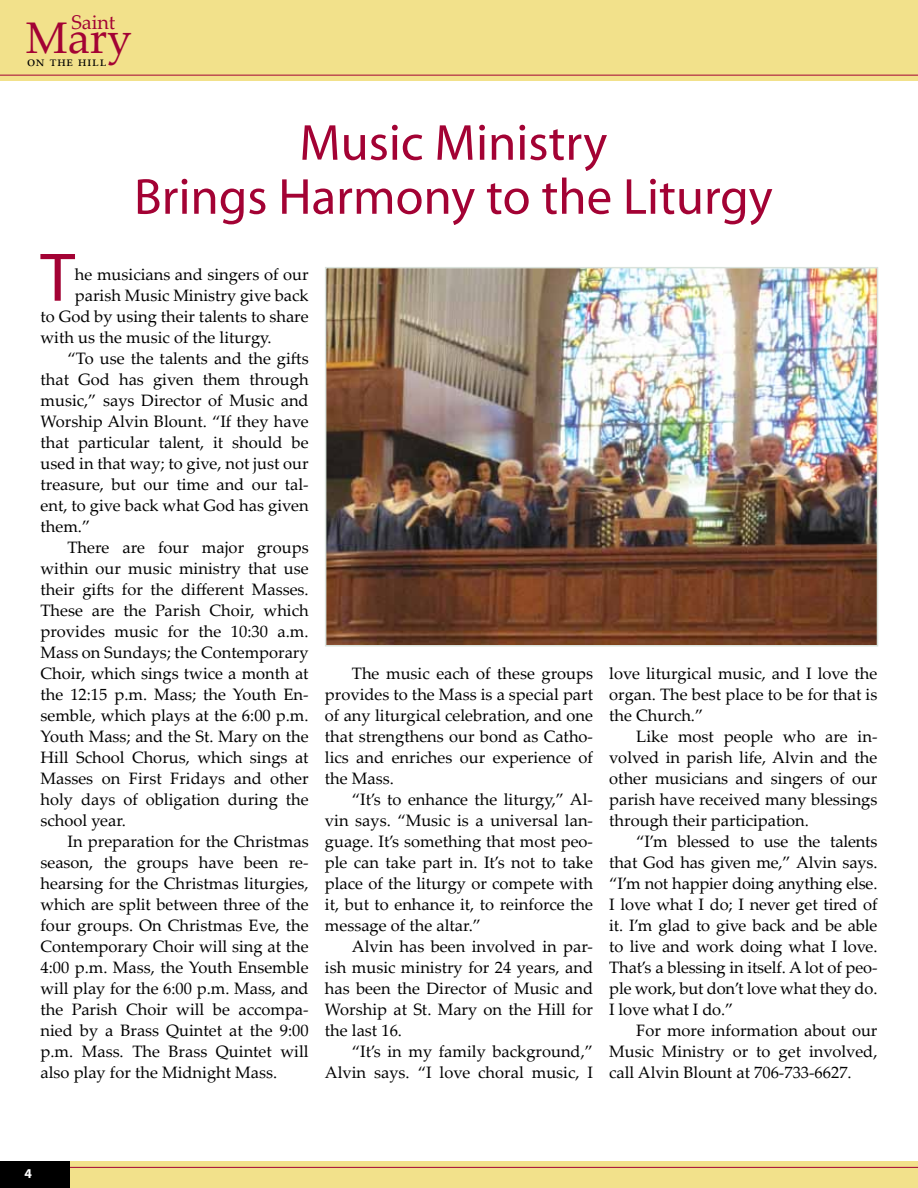
<style>
.page{position:relative;width:918px;height:1188px;background:#fff}
.page>*{position:absolute;margin:0;border:0;box-sizing:border-box;transform-origin:0 0}
.t1{font:69.3px "Myriad";color:#a30234}
.t2{font:51px/54px "Myriad";color:#a30234;text-align:center}
.t3{font:44.25px "Palatino Linotype";color:#a30234}
.t4{font:19.8px "Palatino Linotype";color:#a30234}
.t5{font:16.5px/21px "Palatino Linotype";color:#000;text-align:justify}
.t6{font:14.25px "Palatino Linotype";color:#000}
.t7{font:700 13.5px "Myriad";color:#fff}
</style>
<div class="page">
<div style="left:0;top:1161px;width:918px;height:27px;background:#f2e18b"></div>
<hr style="left:0;top:1167px;width:918px;height:1px;background:#a30234">
<div style="left:0;top:1161px;width:70px;height:27px;background:#000"></div>
<div style="left:0;top:0;width:918px;height:81px;background:#f2e18b"></div>
<hr style="left:0;top:75px;width:918px;height:1px;background:#a30234">
<img style="left:328px;top:270px;width:547px;height:373px">
<div style="left:325px;top:267px;width:553px;height:379px;border:2px solid #d9e2db"></div>
<p class="t4" style="left:71px;top:8px;width:46px">Saint</p>
<p class="t6" style="left:27px;top:51px;width:81px">on the hill</p>
<h3 class="t3" style="left:26px;top:7px;width:108px">Mary</h3>
<h2 class="t2" style="left:134px;top:118px;width:640px">Music Ministry<br>Brings Harmony to the Liturgy</h2>
<h1 class="t1" style="left:40px;top:243px;width:36px">T</h1>
<p class="t5" style="left:75px;top:263px;width:235px">he musicians and singers of our</p>
<p class="t5" style="left:75px;top:284px;width:235px">parish Music Ministry give back</p>
<p class="t5" style="left:40px;top:305px;width:270px">to God by using their talents to share</p>
<p class="t5" style="left:40px;top:326px;width:233px">with us the music of the liturgy.</p>
<p class="t5" style="left:67px;top:347px;width:243px">“To use the talents and the gifts</p>
<p class="t5" style="left:40px;top:368px;width:270px">that God has given them through</p>
<p class="t5" style="left:40px;top:389px;width:270px">music,” says Director of Music and</p>
<p class="t5" style="left:40px;top:410px;width:270px">Worship Alvin Blount. “If they have</p>
<p class="t5" style="left:40px;top:431px;width:270px">that particular talent, it should be</p>
<p class="t5" style="left:40px;top:452px;width:270px">used in that way; to give, not just our</p>
<p class="t5" style="left:40px;top:473px;width:270px">treasure, but our time and our tal-</p>
<p class="t5" style="left:40px;top:494px;width:270px">ent, to give back what God has given</p>
<p class="t5" style="left:40px;top:515px;width:51px">them.”</p>
<p class="t5" style="left:67px;top:536px;width:243px">There are four major groups</p>
<p class="t5" style="left:40px;top:557px;width:270px">within our music ministry that use</p>
<p class="t5" style="left:40px;top:578px;width:270px">their gifts for the different Masses.</p>
<p class="t5" style="left:40px;top:599px;width:270px">These are the Parish Choir, which</p>
<p class="t5" style="left:40px;top:620px;width:270px">provides music for the 10:30 a.m.</p>
<p class="t5" style="left:40px;top:641px;width:270px">Mass on Sundays; the Contemporary</p>
<p class="t5" style="left:40px;top:662px;width:270px">Choir, which sings twice a month at</p>
<p class="t5" style="left:40px;top:683px;width:270px">the 12:15 p.m. Mass; the Youth En-</p>
<p class="t5" style="left:40px;top:704px;width:270px">semble, which plays at the 6:00 p.m.</p>
<p class="t5" style="left:40px;top:725px;width:270px">Youth Mass; and the St. Mary on the</p>
<p class="t5" style="left:40px;top:746px;width:270px">Hill School Chorus, which sings at</p>
<p class="t5" style="left:40px;top:767px;width:270px">Masses on First Fridays and other</p>
<p class="t5" style="left:40px;top:788px;width:270px">holy days of obligation during the</p>
<p class="t5" style="left:40px;top:809px;width:87px">school year.</p>
<p class="t5" style="left:67px;top:830px;width:243px">In preparation for the Christmas</p>
<p class="t5" style="left:40px;top:851px;width:270px">season, the groups have been re-</p>
<p class="t5" style="left:40px;top:872px;width:270px">hearsing for the Christmas liturgies,</p>
<p class="t5" style="left:40px;top:893px;width:270px">which are split between three of the</p>
<p class="t5" style="left:40px;top:914px;width:270px">four groups. On Christmas Eve, the</p>
<p class="t5" style="left:40px;top:935px;width:270px">Contemporary Choir will sing at the</p>
<p class="t5" style="left:40px;top:956px;width:270px">4:00 p.m. Mass, the Youth Ensemble</p>
<p class="t5" style="left:40px;top:977px;width:270px">will play for the 6:00 p.m. Mass, and</p>
<p class="t5" style="left:40px;top:998px;width:270px">the Parish Choir will be accompa-</p>
<p class="t5" style="left:40px;top:1019px;width:270px">nied by a Brass Quintet at the 9:00</p>
<p class="t5" style="left:40px;top:1040px;width:270px">p.m. Mass. The Brass Quintet will</p>
<p class="t5" style="left:40px;top:1061px;width:238px">also play for the Midnight Mass.</p>
<p class="t5" style="left:325px;top:662px;width:270px;text-indent:27px">The music each of these groups provides to the Mass is a special part of any liturgical celebration, and one that strengthens our bond as Catho&shy;lics and enriches our experience of the Mass.</p>
<p class="t5" style="left:325px;top:788px;width:270px;text-indent:27px">“It’s to enhance the liturgy,” Al&shy;vin says. “Music is a universal lan&shy;guage. It’s something that most peo&shy;ple can take part in. It’s not to take place of the liturgy or compete with it, but to enhance it, to reinforce the message of the altar.”</p>
<p class="t5" style="left:325px;top:935px;width:270px;text-indent:27px">Alvin has been involved in par&shy;ish music ministry for 24 years, and has been the Director of Music and Worship at St. Mary on the Hill for the last 16.</p>
<p class="t5" style="left:325px;top:1040px;width:270px;text-align:right">“It’s in my family background,”<br>Alvin says. “I love choral music, I</p>
<p class="t5" style="left:609px;top:662px;width:270px">love liturgical music, and I love the organ. The best place to be for that is the Church.”</p>
<p class="t5" style="left:609px;top:725px;width:270px;text-indent:27px">Like most people who are in&shy;volved in parish life, Alvin and the other musicians and singers of our parish have received many blessings through their participation.</p>
<p class="t5" style="left:609px;top:830px;width:270px;text-indent:27px">“I’m blessed to use the talents that God has given me,” Alvin says. “I’m not happier doing anything else.<br>I love what I do; I never get tired of it. I’m glad to give back and be able to live and work doing what I love.<br>That’s a blessing in itself. A lot of peo&shy;ple work, but don’t love what they do.<br>I love what I do.”</p>
<p class="t5" style="left:609px;top:1019px;width:270px;text-indent:27px">For more information about our Music Ministry or to get involved, call Alvin Blount at 706-733-6627.</p>
<p class="t7" style="left:24px;top:1166px;width:16px">44</p>
</div>
